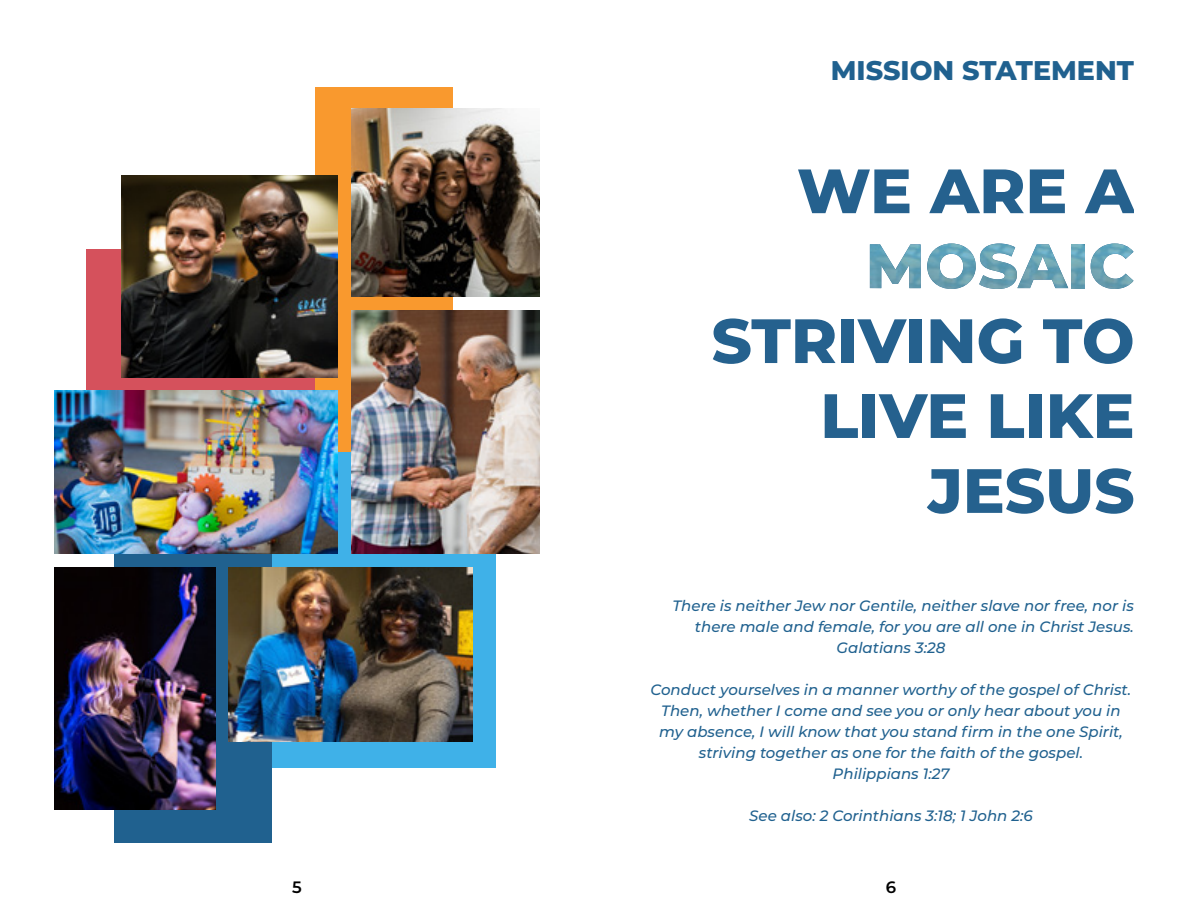
<style>
.page{position:relative;width:1188px;height:918px;background:#fff}
.page>*{position:absolute;margin:0;border:0;box-sizing:border-box;transform-origin:0 0}
.t1{font:800 27px "Montserrat";color:#20618f}
.t2{font:600 16.5px "Montserrat";color:#000}
.t3{font:italic 500 15px/21px "Montserrat";color:#20618f;text-align:center}
</style>
<div class="page">
<div style="left:315px;top:87px;width:138px;height:366px;background:#f9992e"></div>
<div style="left:114px;top:542px;width:158px;height:300px;background:#20618f"></div>
<div style="left:87px;top:249px;width:228px;height:163px;background:#d5515c"></div>
<div style="left:272px;top:453px;width:224px;height:315px;background:#3fb1e8"></div>
<img style="left:351px;top:310px;width:189px;height:244px">
<img style="left:122px;top:176px;width:215px;height:202px">
<img style="left:54px;top:391px;width:283px;height:163px">
<img style="left:229px;top:567px;width:243px;height:175px">
<img style="left:351px;top:108px;width:189px;height:189px">
<img style="left:54px;top:567px;width:162px;height:243px">
<img style="left:870px;top:244px;width:51px;height:44px">
<svg style="left:927px;top:244px;width:141px;height:45px"></svg>
<img style="left:1072px;top:244px;width:12px;height:44px">
<img style="left:1091px;top:244px;width:43px;height:45px">
<svg style="left:798px;top:169px;width:111px;height:44px"></svg>
<svg style="left:929px;top:169px;width:95px;height:44px"></svg>
<svg style="left:1030px;top:169px;width:35px;height:44px"></svg>
<svg style="left:1085px;top:169px;width:49px;height:44px"></svg>
<svg style="left:713px;top:318px;width:123px;height:46px"></svg>
<div style="left:841px;top:319px;width:13px;height:44px;background:#25618e"></div>
<svg style="left:857px;top:319px;width:50px;height:44px"></svg>
<div style="left:909px;top:319px;width:13px;height:44px;background:#25618e"></div>
<svg style="left:931px;top:319px;width:41px;height:44px"></svg>
<svg style="left:979px;top:318px;width:43px;height:46px"></svg>
<svg style="left:1043px;top:318px;width:90px;height:46px"></svg>
<svg style="left:825px;top:394px;width:33px;height:44px"></svg>
<div style="left:863px;top:394px;width:12px;height:44px;background:#25618e"></div>
<svg style="left:879px;top:394px;width:87px;height:44px"></svg>
<svg style="left:991px;top:394px;width:33px;height:44px"></svg>
<div style="left:1029px;top:394px;width:12px;height:44px;background:#25618e"></div>
<svg style="left:1050px;top:394px;width:82px;height:44px"></svg>
<svg style="left:927px;top:469px;width:32px;height:45px"></svg>
<svg style="left:967px;top:468px;width:123px;height:46px"></svg>
<svg style="left:1096px;top:468px;width:37px;height:46px"></svg>
<p class="t2" style="left:292px;top:875px;width:11px">5</p>
<h1 class="t1" style="left:831px;top:51px;width:305px">MISSION STATEMENT</h1>
<p class="t3" style="left:672px;top:595px;width:463px">There is neither Jew nor Gentile, neither slave nor free, nor is</p>
<p class="t3" style="left:695px;top:616px;width:441px">there male and female, for you are all one in Christ Jesus.</p>
<p class="t3" style="left:837px;top:637px;width:110px">Galatians 3:28</p>
<p class="t3" style="left:651px;top:679px;width:482px">Conduct yourselves in a manner worthy of the gospel of Christ.<br>Then, whether I come and see you or only hear about you in my absence, I will know that you stand firm in the one Spirit, striving together as one for the faith of the gospel.<br>Philippians 1:27</p>
<p class="t3" style="left:749px;top:805px;width:285px">See also: 2 Corinthians 3:18; 1 John 2:6</p>
<p class="t2" style="left:886px;top:875px;width:12px">6</p>
</div>
